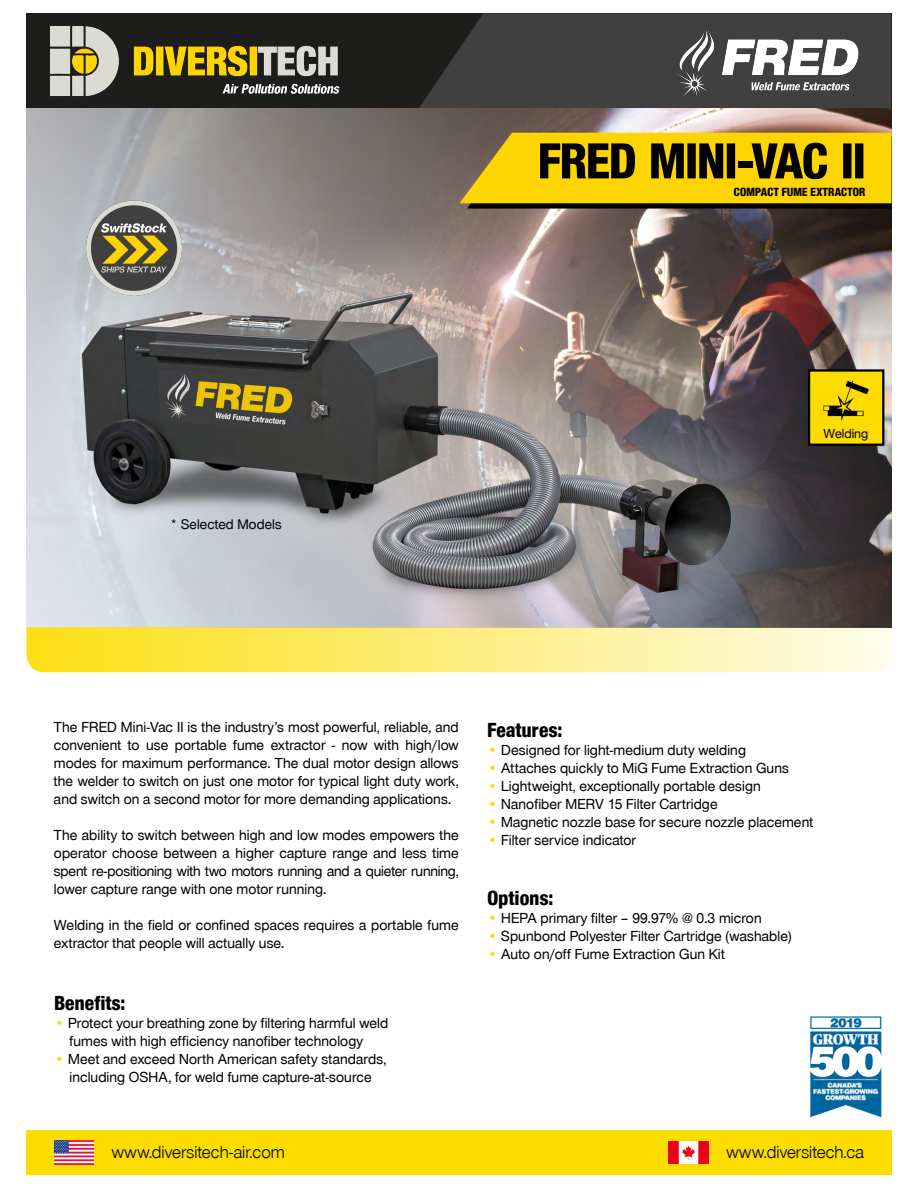
<style>
.page{position:relative;width:918px;height:1188px;background:#fff}
.page>*{position:absolute;margin:0;border:0;box-sizing:border-box;transform-origin:0 0}
.t1{font:52.5px "Nimbus San Nov D Heav Cond";letter-spacing:-.005em;color:#000}
.t2{font:21px "Nimbus San Nov D Heav Cond";letter-spacing:.015em;color:#000}
.t3{font:18px "Nimbus San Nov D";letter-spacing:.005em;color:#000}
.t4{font:500 15px/18px "Nimbus San Nov D";letter-spacing:.01em;color:#000;text-align:justify}
.t5{font:500 14.4px "Nimbus San Nov D";letter-spacing:.01em;color:#000}
.t6{font:500 13.5px "Nimbus San Nov D";color:#000}
.t7{font:12.15px "Nimbus San Nov D Heav Cond";letter-spacing:.015em;color:#000}
.s1{color:#fddd00}
</style>
<div class="page">
<div style="left:26px;top:1130px;width:866px;height:45px;background:#fddd00"></div>
<img style="left:54px;top:1140px;width:40px;height:24px">
<img style="left:669px;top:1142px;width:39px;height:21px">
<div style="left:26px;top:13px;width:866px;height:96px;background:#1d1d1c"></div>
<img style="left:50px;top:27px;width:290px;height:69px">
<svg style="left:418px;top:13px;width:473px;height:96px;fill:#404040"></svg>
<img style="left:26px;top:109px;width:866px;height:518px">
<img style="left:810px;top:1016px;width:72px;height:102px">
<svg style="left:460px;top:133px;width:432px;height:76px"></svg>
<svg style="left:26px;top:627px;width:866px;height:45px"></svg>
<div style="left:809px;top:370px;width:74px;height:75px;background:#fddd00"></div>
<div style="left:808px;top:369px;width:76px;height:77px;border:2px solid #000"></div>
<img style="left:824px;top:380px;width:44px;height:41px">
<img style="left:668px;top:26px;width:196px;height:74px">
<img style="left:85px;top:197px;width:98px;height:102px">
<h1 class="t1" style="left:538px;top:129px;width:329px">FRED MINI-VAC II</h1>
<p class="t7" style="left:734px;top:185px;width:133px">COMPACT FUME EXTRACTOR</p>
<p class="t5" style="left:170px;top:516px;width:113px">* Selected Models</p>
<p class="t6" style="left:823px;top:426px;width:46px">Welding</p>
<p class="t4" style="left:54px;top:718px;width:406px">The FRED Mini-Vac II is the industry’s most powerful, reliable, and convenient to use portable fume extractor - now with high/low modes for maximum performance. The dual motor design allows the welder to switch on just one motor for typical light duty work, and switch on a second motor for more demanding applications.</p>
<p class="t4" style="left:54px;top:826px;width:406px">The ability to switch between high and low modes empowers the operator choose between a higher capture range and less time spent re-positioning with two motors running and a quieter running, lower capture range with one motor running.</p>
<p class="t4" style="left:54px;top:916px;width:406px">Welding in the field or confined spaces requires a portable fume extractor that people will actually use.</p>
<h2 class="t2" style="left:55px;top:990px;width:72px">Benefits:</h2>
<p class="t4" style="left:70px;top:1014px;width:320px;text-indent:-15px"><span class="s1">•</span> Protect your breathing zone by filtering harmful weld fumes with high efficiency nanofiber technology</p>
<p class="t4" style="left:55px;top:1050px;width:333px;text-align:center"><span class="s1">•</span> Meet and exceed North American safety standards, including OSHA, for weld fume capture-at-source</p>
<h2 class="t2" style="left:488px;top:718px;width:76px">Features:</h2>
<p class="t4" style="left:488px;top:741px;width:260px"><span class="s1">•</span> Designed for light-medium duty welding</p>
<p class="t4" style="left:488px;top:759px;width:303px"><span class="s1">•</span> Attaches quickly to MiG Fume Extraction Guns</p>
<p class="t4" style="left:488px;top:777px;width:275px"><span class="s1">•</span> Lightweight, exceptionally portable design</p>
<p class="t4" style="left:488px;top:795px;width:232px"><span class="s1">•</span> Nanofiber MERV 15 Filter Cartridge</p>
<p class="t4" style="left:488px;top:813px;width:327px"><span class="s1">•</span> Magnetic nozzle base for secure nozzle placement</p>
<p class="t4" style="left:488px;top:831px;width:150px"><span class="s1">•</span> Filter service indicator</p>
<h2 class="t2" style="left:488px;top:885px;width:67px">Options:</h2>
<p class="t4" style="left:488px;top:909px;width:276px"><span class="s1">•</span> HEPA primary filter – 99.97% @ 0.3 micron</p>
<p class="t4" style="left:488px;top:927px;width:306px"><span class="s1">•</span> Spunbond Polyester Filter Cartridge (washable)</p>
<p class="t4" style="left:488px;top:945px;width:239px"><span class="s1">•</span> Auto on/off Fume Extraction Gun Kit</p>
<p class="t3" style="left:112px;top:1142px;width:175px">www.diversitech-air.com</p>
<p class="t3" style="left:726px;top:1142px;width:139px">www.diversitech.ca</p>
</div>
